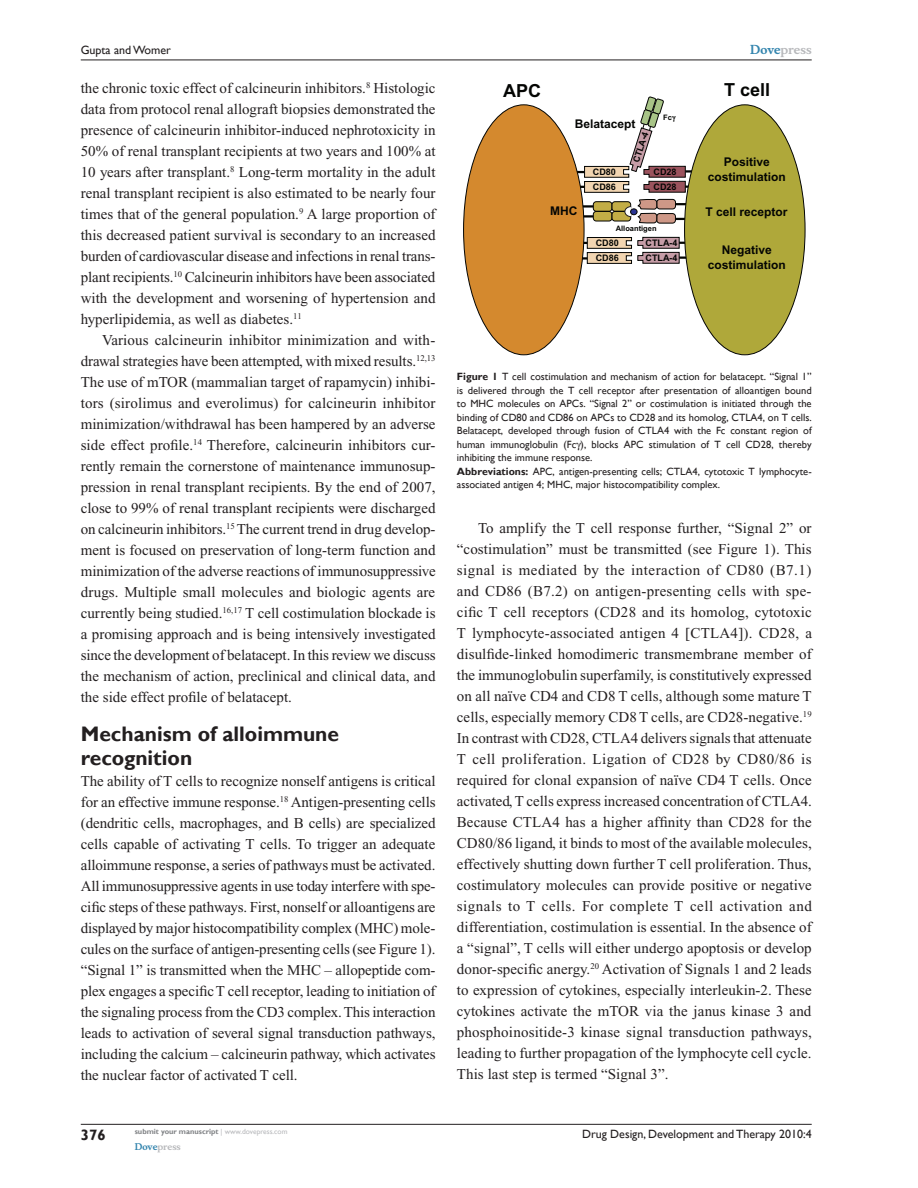
<style>
.page{position:relative;width:918px;height:1188px;background:#fff}
.page>*{position:absolute;margin:0;border:0;box-sizing:border-box;transform-origin:0 0}
.t1{font:700 21px/24px "Gill Sans";color:#231f20}
.t2{font:700 18px "Arial";color:#040503}
.t3{font:15px/21px "Times New Roman";color:#231f20;text-align:justify}
.t4{font:700 15px "Gill Sans";color:#231f20}
.t5{font:700 12px/15px "Arial";color:#040503;text-align:center}
.t6{font:12px "Gill Sans";color:#231f20}
.t7{font:700 12px "Musee";color:#b8b9bc}
.t8{font:10.5px/13.5px "Gill Sans";color:#231f20}
.t9{font:700 9px/15.5px "Arial";color:#040503}
.t10{font:700 9px "Musee";color:#b8b9bc}
.t11{font:700 7.5px "Gill Sans";color:#808285}
.t12{font:700 7.5px "Arial";color:#040503}
.s1{color:#3485ae}
.s2{font-weight:700}
.s3{font-weight:400;color:#b8b9bc}
</style>
<div class="page">
<hr style="left:81px;top:1124px;width:731px;height:1px;background:#231f20">
<hr style="left:81px;top:60px;width:731px;height:1px;background:#231f20">
<svg style="left:582px;top:237px;width:105px;height:27px"></svg>
<div style="left:464px;top:105px;width:120px;height:250px;background:#d4892e;border-radius:50%"></div>
<div style="left:685px;top:105px;width:120px;height:250px;background:#afa83a;border-radius:50%"></div>
<svg style="left:576px;top:96px;width:118px;height:128px"></svg>
<p class="t6" style="left:81px;top:43px;width:92px">Gupta and Womer</p>
<p class="t3" style="left:81px;top:77px;width:356px">the chronic toxic effect of calcineurin inhibitors.<sup>8</sup> Histologic data from protocol renal allograft biopsies demonstrated the presence of calcineurin inhibitor-induced nephrotoxicity in 50% of renal transplant recipients at two years and 100% at 10 years after transplant.<sup>8</sup> Long-term mortality in the adult renal transplant recipient is also estimated to be nearly four times that of the general population.<sup>9</sup> A large proportion of this decreased patient survival is secondary to an increased burden of cardiovascular disease and infections in renal trans&shy;plant recipients.<sup>10</sup> Calcineurin inhibitors have been associated with the development and worsening of hypertension and hyperlipidemia, as well as diabetes.<sup>11</sup></p>
<p class="t3" style="left:81px;top:329px;width:357px;text-indent:21px">Various calcineurin inhibitor minimization and with&shy;drawal strategies have been attempted, with mixed results.<sup>12,13<br></sup>The use of mTOR (mammalian target of rapamycin) inhibi&shy;tors (sirolimus and everolimus) for calcineurin inhibitor minimization/withdrawal has been hampered by an adverse side effect profile.<sup>14</sup> Therefore, calcineurin inhibitors cur&shy;rently remain the cornerstone of maintenance immunosup&shy;pression in renal transplant recipients. By the end of 2007, close to 99% of renal transplant recipients were discharged on calcineurin inhibitors.<sup>15</sup> The current trend in drug develop&shy;ment is focused on preservation of long-term function and minimization of the adverse reactions of immunosuppressive drugs. Multiple small molecules and biologic agents are currently being studied.<sup>16,17</sup> T cell costimulation blockade is a promising approach and is being intensively investigated since the development of belatacept. In this review we discuss the mechanism of action, preclinical and clinical data, and the side effect profile of belatacept.</p>
<h1 class="t1" style="left:81px;top:722px;width:260px">Mechanism of alloimmune recognition</h1>
<p class="t3" style="left:81px;top:770px;width:356px">The ability of T cells to recognize nonself antigens is critical for an effective immune response.<sup>18</sup> Antigen-presenting cells (dendritic cells, macrophages, and B cells) are specialized cells capable of activating T cells. To trigger an adequate alloimmune response, a series of pathways must be activated.<br>All immunosuppressive agents in use today interfere with spe&shy;cific steps of these pathways. First, nonself or alloantigens are displayed by major histocompatibility complex (MHC) mole&shy;cules on the surface of antigen-presenting cells (see Figure 1). “Signal 1” is transmitted when the MHC – allopeptide com&shy;plex engages a specific T cell receptor, leading to initiation of the signaling process from the CD3 complex. This interaction leads to activation of several signal transduction pathways, including the calcium – calcineurin pathway, which activates the nuclear factor of activated T cell.</p>
<p class="t7" style="left:750px;top:43px;width:63px"><span class="s1">Dove</span>press</p>
<p class="t2" style="left:503px;top:80px;width:39px">APC</p>
<p class="t2" style="left:724px;top:79px;width:48px">T cell</p>
<p class="t5" style="left:575px;top:116px;width:62px">Belatacept</p>
<p class="t9" style="left:629px;top:160px;width:33px;rotate:-72deg">CTLA-4</p>
<p class="t12" style="left:663px;top:113px;width:10px">Fc</p>
<p class="t5" style="left:550px;top:204px;width:29px">MHC</p>
<p class="t9" style="left:593px;top:164px;width:25px">CD80</p>
<p class="t9" style="left:593px;top:180px;width:25px">CD86</p>
<p class="t9" style="left:654px;top:164px;width:25px">CD28<br>CD28</p>
<p class="t12" style="left:616px;top:224px;width:42px">Alloantigen</p>
<p class="t5" style="left:708px;top:154px;width:80px">Positive costimulation</p>
<p class="t5" style="left:706px;top:205px;width:84px">T cell receptor</p>
<p class="t9" style="left:596px;top:235px;width:25px">CD80<br>CD86</p>
<p class="t9" style="left:646px;top:235px;width:33px">CTLA-4</p>
<p class="t9" style="left:646px;top:250px;width:33px">CTLA-4</p>
<p class="t5" style="left:708px;top:243px;width:80px">Negative costimulation</p>
<p class="t8" style="left:457px;top:370px;width:356px"><span class="s2">Figure 1</span> T cell costimulation and mechanism of action for belatacept. “Signal 1” is delivered through the T cell receptor after presentation of alloantigen bound to MHC molecules on APCs. “Signal 2” or costimulation is initiated through the binding of CD80 and CD86 on APCs to CD28 and its homolog, CTLA4, on T cells.<br>Belatacept, developed through fusion of CTLA4 with the Fc constant region of human immunoglobulin (Fc ), blocks APC stimulation of T cell CD28, thereby inhibiting the immune response.<br><span class="s2">Abbreviations:</span> APC, antigen-presenting cells; CTLA4, cytotoxic T lymphocyte&shy;associated antigen 4; MHC, major histocompatibility complex.</p>
<p class="t3" style="left:457px;top:518px;width:357px;text-indent:21px">To amplify the T cell response further, “Signal 2” or “costimulation” must be transmitted (see Figure 1). This signal is mediated by the interaction of CD80 (B7.1) and CD86 (B7.2) on antigen-presenting cells with spe&shy;cific T cell receptors (CD28 and its homolog, cytotoxic T lymphocyte-associated antigen 4 [CTLA4]). CD28, a disulfide-linked homodimeric transmembrane member of the immunoglobulin superfamily, is constitutively expressed on all naïve CD4 and CD8 T cells, although some mature T cells, especially memory CD8 T cells, are CD28-negative.<sup>19<br></sup>In contrast with CD28, CTLA4 delivers signals that attenuate T cell proliferation. Ligation of CD28 by CD80/86 is required for clonal expansion of naïve CD4 T cells. Once activated, T cells express increased concentration of CTLA4.<br>Because CTLA4 has a higher affinity than CD28 for the CD80/86 ligand, it binds to most of the available molecules, effectively shutting down further T cell proliferation. Thus, costimulatory molecules can provide positive or negative signals to T cells. For complete T cell activation and differentiation, costimulation is essential. In the absence of a “signal”, T cells will either undergo apoptosis or develop donor-specific anergy.<sup>20</sup> Activation of Signals 1 and 2 leads to expression of cytokines, especially interleukin-2. These cytokines activate the mTOR via the janus kinase 3 and phosphoinositide-3 kinase signal transduction pathways, leading to further propagation of the lymphocyte cell cycle.<br>This last step is termed “Signal 3”.</p>
<p class="t4" style="left:81px;top:1126px;width:26px">376</p>
<p class="t11" style="left:135px;top:1127px;width:154px">submit your manuscript <span class="s3">| www.dovepress.com</span></p>
<p class="t10" style="left:135px;top:1141px;width:48px"><span class="s1">Dove</span>press</p>
<p class="t6" style="left:582px;top:1127px;width:231px">Drug Design, Development and Therapy 2010:4</p>
</div>
